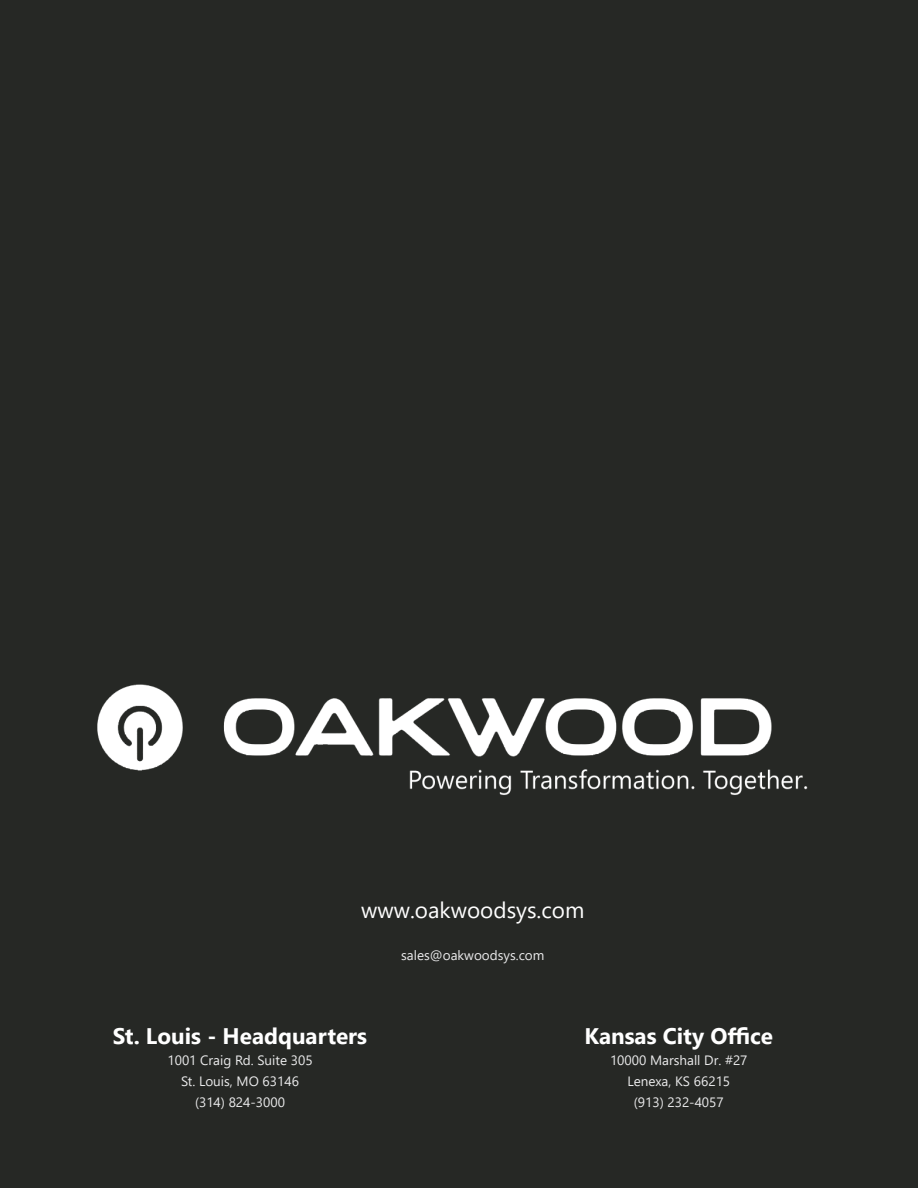
<style>
.page{position:relative;width:918px;height:1188px;background:#262825}
.page>*{position:absolute;margin:0;border:0;box-sizing:border-box;transform-origin:0 0}
.Body_Text_-_Align_Center{font:700 22.5px "Segoe UI";color:#fff}
.Body_Text_-_Align_Center-2{font:22.5px "Segoe UI";color:#fff}
.Body_Text_-_Align_Center-3{font:13.5px "Segoe UI";color:#ebebec}
</style>
<div class="page">
<img style="left:97px;top:684px;width:711px;height:111px">
<p class="Body_Text_-_Align_Center-2" style="left:361px;top:889px;width:225px">www.oakwoodsys.com</p>
<p class="Body_Text_-_Align_Center-3" style="left:401px;top:942px;width:145px">sales@oakwoodsys.com</p>
<p class="Body_Text_-_Align_Center" style="left:113px;top:1015px;width:256px">St. Louis - Headquarters</p>
<p class="Body_Text_-_Align_Center-3" style="left:167px;top:1048px;width:147px">1001 Craig Rd. Suite 305</p>
<p class="Body_Text_-_Align_Center-3" style="left:181px;top:1069px;width:119px">St. Louis, MO 63146</p>
<p class="Body_Text_-_Align_Center-3" style="left:195px;top:1090px;width:92px">(314) 824-3000</p>
<p class="Body_Text_-_Align_Center" style="left:584px;top:1015px;width:190px">Kansas City Office</p>
<p class="Body_Text_-_Align_Center-3" style="left:610px;top:1047px;width:139px">10000 Marshall Dr. #27</p>
<p class="Body_Text_-_Align_Center-3" style="left:627px;top:1068px;width:104px">Lenexa, KS 66215</p>
<p class="Body_Text_-_Align_Center-3" style="left:634px;top:1089px;width:92px">(913) 232-4057</p>
</div>
